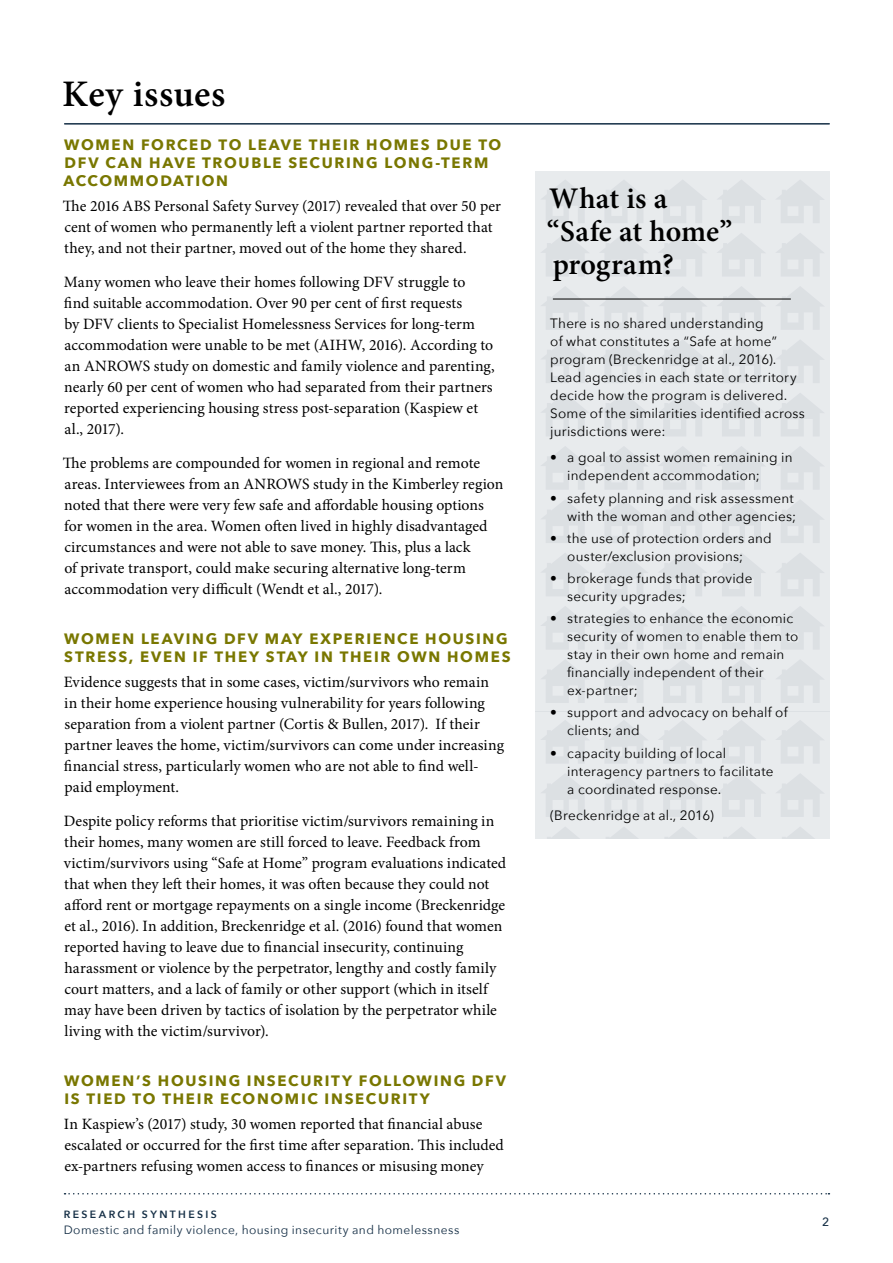
<style>
.page{position:relative;width:893px;height:1263px;background:#fff}
.page>*{position:absolute;margin:0;border:0;box-sizing:border-box;transform-origin:0 0}
.t1{font:600 37.5px "Minion Pro";letter-spacing:.015em;color:#000}
.t2{font:600 30px/33px "Minion Pro";color:#000}
.t3{font:15.75px/21px "Minion Pro";color:#000}
.t4{font:700 15px/18px "Avenir Next";letter-spacing:.11em;color:#797700}
.t5{font:13.5px/18px "Avenir Next";letter-spacing:.015em;color:#000}
.t6{font:12px "Avenir Next";letter-spacing:.035em;color:#142e45}
.t7{font:500 12px "Avenir Next";color:#142e45}
.t8{font:600 10.5px "Avenir Next";letter-spacing:.225em;color:#142e45}
</style>
<div class="page">
<div style="left:536px;top:711px;width:357px;height:541px;background:#e8ebed"></div>
<svg style="left:541px;top:720px;width:47px;height:43px"></svg>
<svg style="left:600px;top:721px;width:47px;height:42px"></svg>
<svg style="left:659px;top:720px;width:47px;height:43px"></svg>
<svg style="left:718px;top:720px;width:47px;height:43px"></svg>
<svg style="left:776px;top:720px;width:47px;height:43px"></svg>
<svg style="left:542px;top:774px;width:46px;height:43px"></svg>
<svg style="left:600px;top:774px;width:47px;height:43px"></svg>
<svg style="left:659px;top:774px;width:47px;height:43px"></svg>
<svg style="left:718px;top:774px;width:46px;height:43px"></svg>
<svg style="left:777px;top:774px;width:46px;height:43px"></svg>
<svg style="left:540px;top:827px;width:50px;height:13px"></svg>
<svg style="left:599px;top:827px;width:50px;height:13px"></svg>
<svg style="left:658px;top:827px;width:50px;height:13px"></svg>
<svg style="left:716px;top:827px;width:50px;height:13px"></svg>
<svg style="left:775px;top:827px;width:50px;height:13px"></svg>
<div style="left:536px;top:171px;width:357px;height:540px;background:#e8ebed"></div>
<svg style="left:542px;top:180px;width:47px;height:43px"></svg>
<svg style="left:601px;top:180px;width:47px;height:43px"></svg>
<svg style="left:659px;top:180px;width:47px;height:43px"></svg>
<svg style="left:718px;top:180px;width:47px;height:43px"></svg>
<svg style="left:777px;top:180px;width:47px;height:43px"></svg>
<svg style="left:542px;top:233px;width:47px;height:43px"></svg>
<svg style="left:600px;top:233px;width:47px;height:43px"></svg>
<svg style="left:659px;top:233px;width:47px;height:43px"></svg>
<svg style="left:718px;top:233px;width:47px;height:43px"></svg>
<svg style="left:777px;top:233px;width:47px;height:43px"></svg>
<svg style="left:542px;top:660px;width:46px;height:43px"></svg>
<svg style="left:600px;top:660px;width:47px;height:43px"></svg>
<svg style="left:659px;top:660px;width:47px;height:43px"></svg>
<svg style="left:718px;top:660px;width:46px;height:43px"></svg>
<svg style="left:777px;top:660px;width:46px;height:43px"></svg>
<svg style="left:542px;top:287px;width:48px;height:42px"></svg>
<svg style="left:599px;top:287px;width:50px;height:42px"></svg>
<svg style="left:658px;top:287px;width:50px;height:42px"></svg>
<svg style="left:716px;top:287px;width:50px;height:42px"></svg>
<svg style="left:775px;top:287px;width:48px;height:42px"></svg>
<svg style="left:542px;top:340px;width:47px;height:43px"></svg>
<svg style="left:601px;top:340px;width:47px;height:43px"></svg>
<svg style="left:659px;top:340px;width:47px;height:43px"></svg>
<svg style="left:718px;top:340px;width:47px;height:43px"></svg>
<svg style="left:777px;top:340px;width:47px;height:43px"></svg>
<svg style="left:542px;top:393px;width:47px;height:43px"></svg>
<svg style="left:601px;top:393px;width:46px;height:43px"></svg>
<svg style="left:660px;top:393px;width:46px;height:43px"></svg>
<svg style="left:718px;top:393px;width:47px;height:43px"></svg>
<svg style="left:777px;top:393px;width:47px;height:43px"></svg>
<svg style="left:541px;top:447px;width:47px;height:42px"></svg>
<svg style="left:600px;top:447px;width:47px;height:42px"></svg>
<svg style="left:659px;top:447px;width:47px;height:42px"></svg>
<svg style="left:718px;top:446px;width:47px;height:43px"></svg>
<svg style="left:776px;top:447px;width:47px;height:42px"></svg>
<svg style="left:542px;top:500px;width:46px;height:43px"></svg>
<svg style="left:601px;top:500px;width:46px;height:43px"></svg>
<svg style="left:659px;top:500px;width:46px;height:43px"></svg>
<svg style="left:718px;top:500px;width:46px;height:43px"></svg>
<svg style="left:777px;top:500px;width:46px;height:43px"></svg>
<svg style="left:542px;top:553px;width:47px;height:43px"></svg>
<svg style="left:601px;top:553px;width:47px;height:43px"></svg>
<svg style="left:660px;top:553px;width:46px;height:43px"></svg>
<svg style="left:718px;top:553px;width:47px;height:43px"></svg>
<svg style="left:777px;top:553px;width:47px;height:43px"></svg>
<svg style="left:541px;top:606px;width:47px;height:43px"></svg>
<svg style="left:600px;top:607px;width:47px;height:42px"></svg>
<svg style="left:659px;top:606px;width:47px;height:43px"></svg>
<svg style="left:718px;top:606px;width:47px;height:43px"></svg>
<svg style="left:776px;top:607px;width:47px;height:42px"></svg>
<hr style="left:553px;top:299px;width:238px;height:1px;background:#000">
<div style="left:831px;top:152px;width:62px;height:1093px;background:#fff"></div>
<div style="left:525px;top:840px;width:368px;height:423px;background:#fff"></div>
<svg style="left:65px;top:1193px;width:710px;height:2px"></svg>
<svg style="left:775px;top:1193px;width:56px;height:2px"></svg>
<hr style="left:65px;top:123px;width:764px;height:2px;background:#142e45">
<h1 class="t1" style="left:62px;top:68px;width:164px">Key issues</h1>
<p class="t4" style="left:64px;top:135px;width:439px">WOMEN FORCED TO LEAVE THEIR HOMES DUE TO<br>DFV CAN HAVE TROUBLE SECURING LONG-TERM<br>ACCOMMODATION</p>
<p class="t3" style="left:63px;top:196px;width:439px">The 2016 ABS Personal Safety Survey (2017) revealed that over 50 per cent of women who permanently left a violent partner reported that they, and not their partner, moved out of the home they shared.</p>
<p class="t3" style="left:64px;top:271px;width:432px">Many women who leave their homes following DFV struggle to find suitable accommodation. Over 90 per cent of first requests<br>by DFV clients to Specialist Homelessness Services for long-term accommodation were unable to be met (AIHW, 2016). According to an ANROWS study on domestic and family violence and parenting, nearly 60 per cent of women who had separated from their partners reported experiencing housing stress post-separation (Kaspiew et al., 2017).</p>
<p class="t3" style="left:63px;top:452px;width:442px">The problems are compounded for women in regional and remote areas. Interviewees from an ANROWS study in the Kimberley region noted that there were very few safe and affordable housing options for women in the area. Women often lived in highly disadvantaged circumstances and were not able to save money. This, plus a lack<br>of private transport, could make securing alternative long-term accommodation very difficult (Wendt et al., 2017).</p>
<p class="t4" style="left:64px;top:629px;width:448px">WOMEN LEAVING DFV MAY EXPERIENCE HOUSING<br>STRESS, EVEN IF THEY STAY IN THEIR OWN HOMES</p>
<p class="t3" style="left:64px;top:672px;width:442px">Evidence suggests that in some cases, victim/survivors who remain in their home experience housing vulnerability for years following separation from a violent partner (Cortis &amp; Bullen, 2017). If their partner leaves the home, victim/survivors can come under increasing financial stress, particularly women who are not able to find well&shy;paid employment.</p>
<p class="t3" style="left:64px;top:810px;width:444px">Despite policy reforms that prioritise victim/survivors remaining in their homes, many women are still forced to leave. Feedback from victim/survivors using “Safe at Home” program evaluations indicated that when they left their homes, it was often because they could not afford rent or mortgage repayments on a single income (Breckenridge et al., 2016). In addition, Breckenridge et al. (2016) found that women reported having to leave due to financial insecurity, continuing harassment or violence by the perpetrator, lengthy and costly family court matters, and a lack of family or other support (which in itself may have been driven by tactics of isolation by the perpetrator while living with the victim/survivor).</p>
<p class="t4" style="left:64px;top:1072px;width:443px">WOMEN’S HOUSING INSECURITY FOLLOWING DFV<br>IS TIED TO THEIR ECONOMIC INSECURITY</p>
<p class="t3" style="left:64px;top:1114px;width:441px">In Kaspiew’s (2017) study, 30 women reported that financial abuse escalated or occurred for the first time after separation. This included ex-partners refusing women access to finances or misusing money</p>
<p class="t8" style="left:64px;top:1206px;width:155px">RESEARCH SYNTHESIS</p>
<p class="t6" style="left:64px;top:1220px;width:397px">Domestic and family violence, housing insecurity and homelessness</p>
<h2 class="t2" style="left:547px;top:182px;width:187px">What is a “Safe at home” program?</h2>
<p class="t5" style="left:550px;top:313px;width:256px">There is no shared understanding<br>of what constitutes a “Safe at home” program (Breckenridge at al., 2016).<br>Lead agencies in each state or territory decide how the program is delivered.<br>Some of the similarities identified across jurisdictions were:</p>
<p class="t5" style="left:567px;top:448px;width:227px;text-indent:-17px">• a goal to assist women remaining in independent accommodation;</p>
<p class="t5" style="left:550px;top:488px;width:247px;text-align:right">• safety planning and risk assessment with the woman and other agencies;</p>
<p class="t5" style="left:567px;top:528px;width:206px;text-indent:-17px">• the use of protection orders and ouster/exclusion provisions;</p>
<p class="t5" style="left:567px;top:569px;width:187px;text-indent:-17px">• brokerage funds that provide security upgrades;</p>
<p class="t5" style="left:567px;top:609px;width:233px;text-indent:-17px">• strategies to enhance the economic security of women to enable them to stay in their own home and remain financially independent of their ex-partner;</p>
<p class="t5" style="left:567px;top:703px;width:222px;text-indent:-17px">• support and advocacy on behalf of clients; and</p>
<p class="t5" style="left:567px;top:743px;width:208px;text-indent:-17px">• capacity building of local interagency partners to facilitate a coordinated response.</p>
<p class="t5" style="left:550px;top:806px;width:165px">(Breckenridge at al., 2016)</p>
<p class="t7" style="left:822px;top:1212px;width:9px">2</p>
</div>
